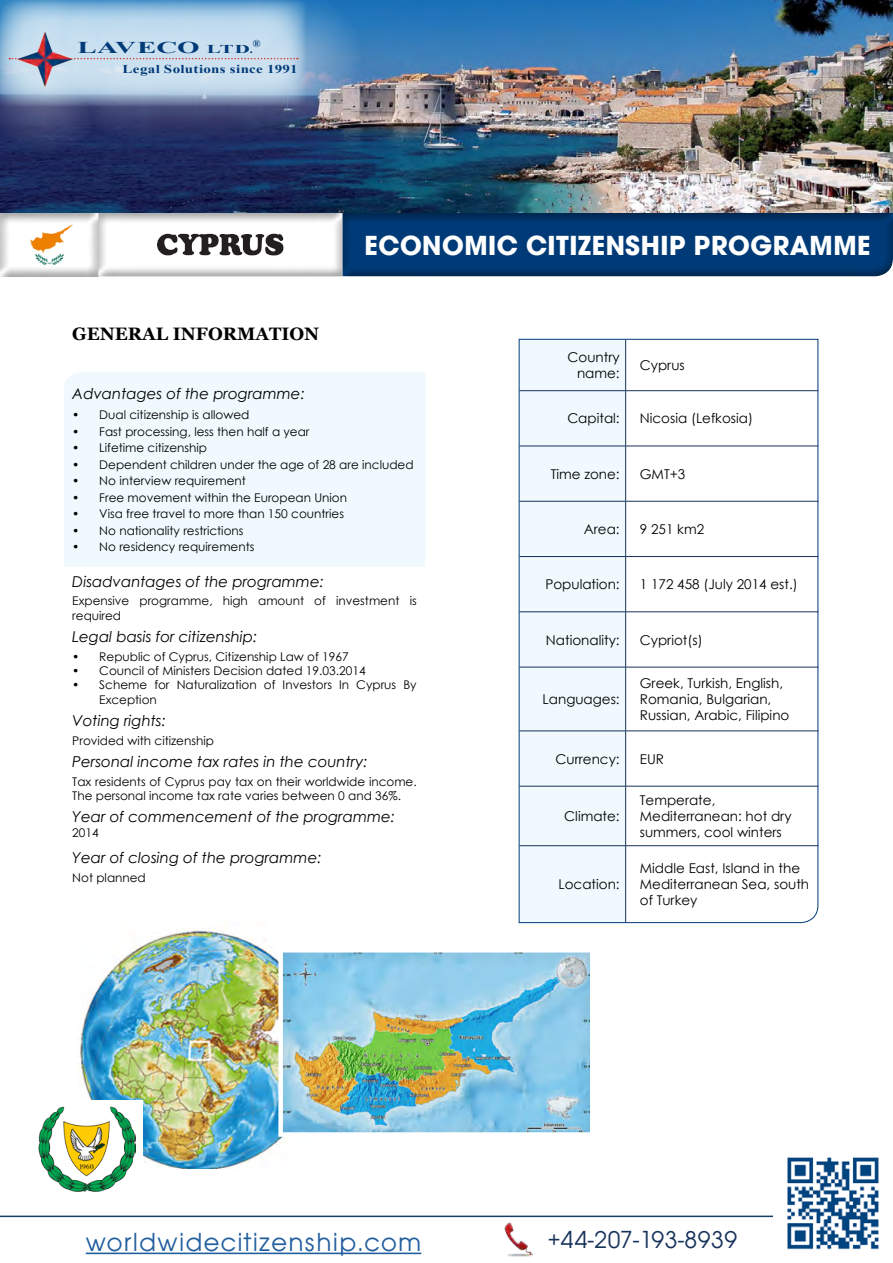
<style>
.page{position:relative;width:893px;height:1263px;background:#fff}
.page>*{position:absolute;margin:0;border:0;box-sizing:border-box;transform-origin:0 0}
.t1{font:700 28.5px "Avant Garde Gothic Itc TEE";letter-spacing:.02em;color:#fff}
.t2{font:27px "Avant Garde Gothic Itc TEE";letter-spacing:.05em;color:#215e9e}
.t3{font:25.5px "Avant Garde Gothic Itc TEE";letter-spacing:.02em;color:#17325b}
.t4{font:700 18px "Georgia";color:#000}
.t5{font:700 16.5px "Times New Roman";letter-spacing:.005em;color:#003b78;scale:1.75 1}
.t6{font:italic 15px "Century Gothic";color:#000}
.t7{font:13.5px/16.2px "Century Gothic";color:#000}
.t8{font:12px/14.4px "Century Gothic";color:#000}
.t9{font:700 12px "Times New Roman";letter-spacing:.02em;color:#003b78;scale:1.25 1}
.t10{font:700 10.5px "Times New Roman";color:#003b78}
.s1{font-size:12px}
</style>
<div class="page">
<div style="left:332px;top:202px;width:561px;height:82px;background:#000;opacity:.5"></div>
<div style="left:0;top:203px;width:108px;height:74px;background:#000;opacity:.5"></div>
<svg style="left:353px;top:213px;width:540px;height:63px"></svg>
<div style="left:88px;top:202px;width:265px;height:75px;background:#000;opacity:.5"></div>
<svg style="left:518px;top:339px;width:301px;height:584px"></svg>
<div style="left:64px;top:372px;width:361px;height:195px;background:#eff9fe"></div>
<svg style="left:0;top:1215px;width:773px;height:42px"></svg>
<img style="left:503px;top:1222px;width:34px;height:34px">
<img style="left:79px;top:927px;width:208px;height:242px">
<div style="left:279px;top:914px;width:110px;height:68px;background:#fff"></div>
<div style="left:33px;top:1101px;width:110px;height:96px;background:#fff"></div>
<img style="left:38px;top:1106px;width:98px;height:85px">
<img style="left:283px;top:953px;width:306px;height:179px">
<div style="left:278px;top:948px;width:316px;height:189px;border:4px solid #fff"></div>
<img style="left:787px;top:1157px;width:92px;height:93px">
<img style="left:0;top:0;width:893px;height:213px">
<div style="left:0;top:0;width:365px;height:154px;background:#fff;opacity:.75"></div>
<svg style="left:0;top:0;width:306px;height:106px"></svg>
<img style="left:17px;top:30px;width:57px;height:57px">
<h3 class="t5" style="left:77px;top:36px;width:102px">LAVECO <span class="s1">LTD.</span></h3>
<p class="t10" style="left:253px;top:36px;width:9px">®</p>
<p class="t9" style="left:123px;top:60px;width:142px">Legal Solutions since 1991</p>
<h3 class="t4" style="left:72px;top:322px;width:249px">GENERAL INFORMATION</h3>
<h1 class="t1" style="left:364px;top:229px;width:508px">ECONOMIC CITIZENSHIP PROGRAMME</h1>
<p class="t6" style="left:72px;top:383px;width:234px">Advantages of the programme:</p>
<p class="t8" style="left:72px;top:408px;width:179px">• Dual citizenship is allowed</p>
<p class="t8" style="left:72px;top:424px;width:239px">• Fast processing, less then half a year</p>
<p class="t8" style="left:72px;top:441px;width:136px">• Lifetime citizenship</p>
<p class="t8" style="left:72px;top:457px;width:343px">• Dependent children under the age of 28 are included</p>
<p class="t8" style="left:72px;top:474px;width:175px">• No interview requirement</p>
<p class="t8" style="left:72px;top:490px;width:276px">• Free movement within the European Union</p>
<p class="t8" style="left:72px;top:507px;width:273px">• Visa free travel to more than 150 countries</p>
<p class="t8" style="left:72px;top:523px;width:173px">• No nationality restrictions</p>
<p class="t8" style="left:72px;top:540px;width:184px">• No residency requirements</p>
<p class="t6" style="left:72px;top:571px;width:253px">Disadvantages of the programme:</p>
<p class="t8" style="left:72px;top:593px;width:346px">Expensive programme, high amount of investment is required</p>
<p class="t6" style="left:72px;top:626px;width:187px">Legal basis for citizenship:</p>
<p class="t8" style="left:72px;top:649px;width:278px">• Republic of Cyprus, Citizenship Law of 1967</p>
<p class="t8" style="left:72px;top:663px;width:295px">• Council of Ministers Decision dated 19.03.2014</p>
<p class="t8" style="left:99px;top:677px;width:319px;text-indent:-27px">• Scheme for Naturalization of Investors In Cyprus By<br>Exception</p>
<p class="t6" style="left:72px;top:710px;width:95px">Voting rights:</p>
<p class="t8" style="left:72px;top:733px;width:143px">Provided with citizenship</p>
<p class="t6" style="left:72px;top:751px;width:297px">Personal income tax rates in the country:</p>
<p class="t8" style="left:72px;top:774px;width:346px">Tax residents of Cyprus pay tax on their worldwide income.<br>The personal income tax rate varies between 0 and 36%.</p>
<p class="t6" style="left:72px;top:806px;width:324px">Year of commencement of the programme:</p>
<p class="t8" style="left:72px;top:825px;width:28px">2014</p>
<p class="t6" style="left:72px;top:847px;width:251px">Year of closing of the programme:</p>
<p class="t8" style="left:72px;top:870px;width:75px">Not planned</p>
<p class="t7" style="left:567px;top:349px;width:54px;text-align:right">Country name:</p>
<p class="t7" style="left:640px;top:357px;width:46px">Cyprus</p>
<p class="t7" style="left:567px;top:410px;width:54px">Capital:</p>
<p class="t7" style="left:640px;top:410px;width:115px">Nicosia (Lefkosia)</p>
<p class="t7" style="left:551px;top:465px;width:70px">Time zone:</p>
<p class="t7" style="left:640px;top:465px;width:47px">GMT+3</p>
<p class="t7" style="left:584px;top:521px;width:37px">Area:</p>
<p class="t7" style="left:640px;top:521px;width:66px">9 251 km2</p>
<p class="t7" style="left:545px;top:576px;width:76px">Population:</p>
<p class="t7" style="left:640px;top:576px;width:159px">1 172 458 (July 2014 est.)</p>
<p class="t7" style="left:546px;top:631px;width:75px">Nationality:</p>
<p class="t7" style="left:640px;top:631px;width:64px">Cypriot(s)</p>
<p class="t7" style="left:543px;top:691px;width:79px">Languages:</p>
<p class="t7" style="left:640px;top:675px;width:151px">Greek, Turkish, English,<br>Romania, Bulgarian,<br>Russian, Arabic, Filipino</p>
<p class="t7" style="left:556px;top:750px;width:66px">Currency:</p>
<p class="t7" style="left:640px;top:750px;width:26px">EUR</p>
<p class="t7" style="left:564px;top:808px;width:57px">Climate:</p>
<p class="t7" style="left:559px;top:876px;width:63px">Location:</p>
<p class="t7" style="left:640px;top:791px;width:153px">Temperate,<br>Mediterranean: hot dry summers, cool winters</p>
<p class="t7" style="left:640px;top:860px;width:171px">Middle East, Island in the<br>Mediterranean Sea, south of Turkey</p>
<h2 class="t2" style="left:86px;top:1226px;width:337px">worldwidecitizenship.com</h2>
<h3 class="t3" style="left:548px;top:1224px;width:191px">+44-207-193-8939</h3>
</div>
